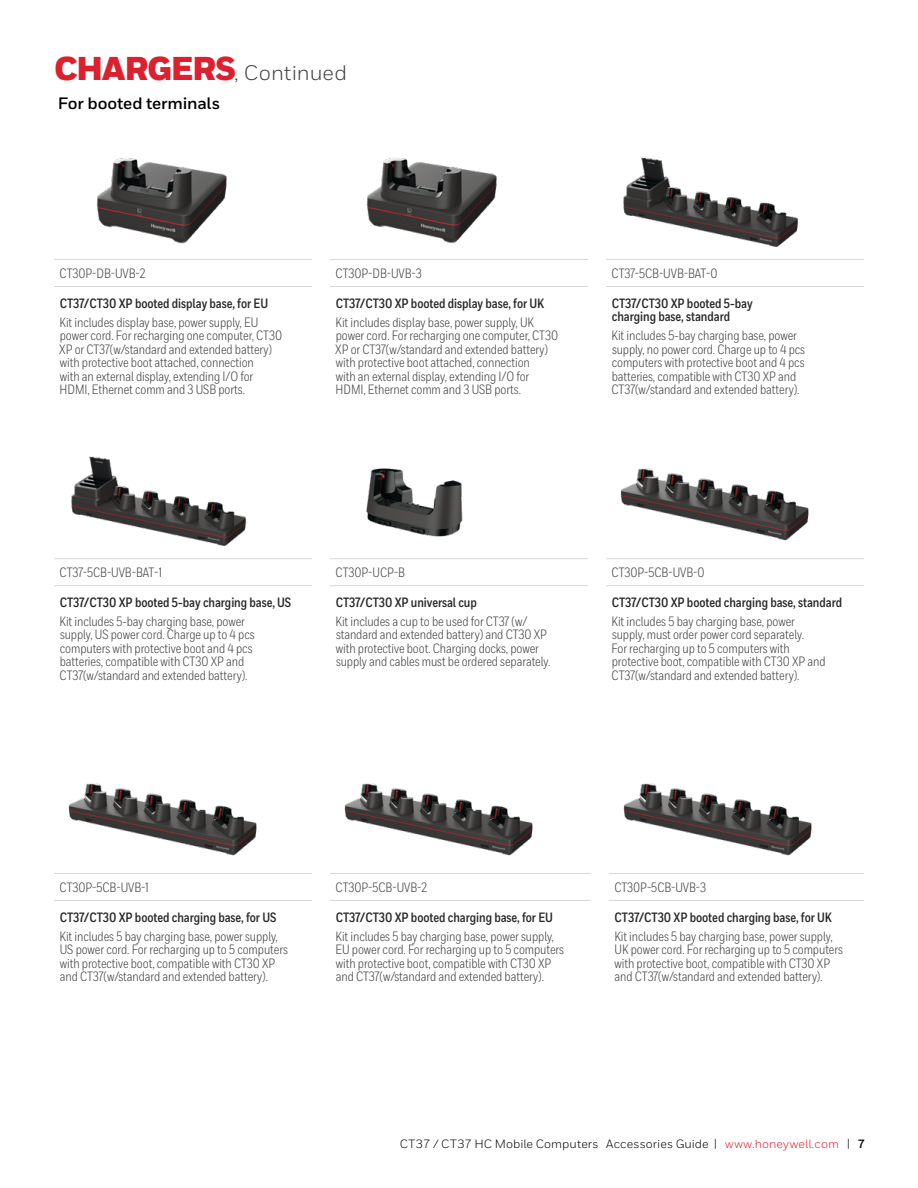
<style>
.page{position:relative;width:918px;height:1188px;background:#fff}
.page>*{position:absolute;margin:0;border:0;box-sizing:border-box;transform-origin:0 0}
.t1{font:21px "Honeywell Sans";color:#414042}
.t2{font:700 16.5px "Honeywell Sans";letter-spacing:-.01em;color:#000}
.t3{font:13.5px/13.5px "Honeywell Cond";letter-spacing:-.005em;color:#414042}
.t4{font:700 13.5px/13.5px "Honeywell Cond";letter-spacing:-.005em;color:#292829}
.t5{font:12px "Honeywell Sans";letter-spacing:.01em;color:#000}
.s1{font-weight:900;font-size:33px;color:#dc202e}
.s2{color:#dc202e}
.s3{font-weight:700}
</style>
<div class="page">
<hr style="left:54px;top:259px;width:258px;height:1px;background:#d5d7d8">
<hr style="left:330px;top:259px;width:258px;height:1px;background:#d5d7d8">
<hr style="left:606px;top:259px;width:258px;height:1px;background:#d5d7d8">
<hr style="left:54px;top:286px;width:258px;height:1px;background:#d5d7d8">
<hr style="left:330px;top:286px;width:258px;height:1px;background:#d5d7d8">
<hr style="left:606px;top:286px;width:258px;height:1px;background:#d5d7d8">
<img style="left:96px;top:158px;width:131px;height:86px">
<img style="left:366px;top:158px;width:131px;height:86px">
<img style="left:623px;top:157px;width:176px;height:90px">
<hr style="left:54px;top:558px;width:258px;height:1px;background:#d5d7d8">
<hr style="left:330px;top:558px;width:258px;height:1px;background:#d5d7d8">
<hr style="left:606px;top:558px;width:258px;height:1px;background:#d5d7d8">
<hr style="left:54px;top:585px;width:258px;height:1px;background:#d5d7d8">
<hr style="left:330px;top:585px;width:258px;height:1px;background:#d5d7d8">
<hr style="left:606px;top:585px;width:258px;height:1px;background:#d5d7d8">
<img style="left:71px;top:456px;width:176px;height:90px">
<img style="left:366px;top:468px;width:97px;height:69px">
<img style="left:620px;top:468px;width:189px;height:73px">
<hr style="left:54px;top:873px;width:258px;height:1px;background:#d5d7d8">
<hr style="left:330px;top:873px;width:261px;height:1px;background:#d5d7d8">
<hr style="left:609px;top:873px;width:255px;height:1px;background:#d5d7d8">
<hr style="left:54px;top:900px;width:258px;height:1px;background:#d5d7d8">
<hr style="left:330px;top:900px;width:261px;height:1px;background:#d5d7d8">
<hr style="left:609px;top:900px;width:255px;height:1px;background:#d5d7d8">
<img style="left:68px;top:783px;width:189px;height:73px">
<img style="left:344px;top:783px;width:189px;height:73px">
<img style="left:623px;top:783px;width:189px;height:73px">
<h1 class="t1" style="left:54px;top:60px;width:294px"><span class="s1">CHARGERS</span>, Continued</h1>
<p class="t2" style="left:58px;top:93px;width:164px">For booted terminals</p>
<p class="t3" style="left:60px;top:267px;width:87px">CT30P-DB-UVB-2</p>
<p class="t3" style="left:336px;top:267px;width:88px">CT30P-DB-UVB-3</p>
<p class="t3" style="left:612px;top:267px;width:108px">CT37-5CB-UVB-BAT-0</p>
<p class="t4" style="left:60px;top:297px;width:210px">CT37/CT30 XP booted display base, for EU</p>
<p class="t3" style="left:59px;top:315px;width:224px">Kit includes display base, power supply, EU power cord. For recharging one computer, CT30<br>XP or CT37(w/standard and extended battery) with protective boot attached, connection<br>with an external display, extending I/O for HDMI, Ethernet comm and 3 USB ports.</p>
<p class="t4" style="left:336px;top:297px;width:210px">CT37/CT30 XP booted display base, for UK</p>
<p class="t3" style="left:335px;top:315px;width:224px">Kit includes display base, power supply, UK power cord. For recharging one computer, CT30<br>XP or CT37(w/standard and extended battery) with protective boot attached, connection<br>with an external display, extending I/O for HDMI, Ethernet comm and 3 USB ports.</p>
<p class="t4" style="left:612px;top:297px;width:142px">CT37/CT30 XP booted 5-bay charging base, standard</p>
<p class="t3" style="left:612px;top:329px;width:195px">Kit includes 5-bay charging base, power supply, no power cord. Charge up to 4 pcs computers with protective boot and 4 pcs batteries, compatible with CT30 XP and CT37(w/standard and extended battery).</p>
<p class="t3" style="left:60px;top:566px;width:104px">CT37-5CB-UVB-BAT-1</p>
<p class="t3" style="left:336px;top:566px;width:71px">CT30P-UCP-B</p>
<p class="t3" style="left:612px;top:566px;width:94px">CT30P-5CB-UVB-0</p>
<p class="t4" style="left:60px;top:596px;width:233px">CT37/CT30 XP booted 5-bay charging base, US</p>
<p class="t3" style="left:60px;top:615px;width:197px">Kit includes 5-bay charging base, power supply, US power cord. Charge up to 4 pcs computers with protective boot and 4 pcs batteries, compatible with CT30 XP and CT37(w/standard and extended battery).</p>
<p class="t4" style="left:336px;top:596px;width:143px">CT37/CT30 XP universal cup</p>
<p class="t3" style="left:336px;top:615px;width:216px">Kit includes a cup to be used for CT37 (w/ standard and extended battery) and CT30 XP with protective boot. Charging docks, power supply and cables must be ordered separately.</p>
<p class="t4" style="left:612px;top:596px;width:232px">CT37/CT30 XP booted charging base, standard</p>
<p class="t3" style="left:612px;top:615px;width:216px">Kit includes 5 bay charging base, power supply, must order power cord separately.<br>For recharging up to 5 computers with protective boot, compatible with CT30 XP and CT37(w/standard and extended battery).</p>
<p class="t3" style="left:60px;top:881px;width:91px">CT30P-5CB-UVB-1</p>
<p class="t3" style="left:336px;top:881px;width:93px">CT30P-5CB-UVB-2</p>
<p class="t3" style="left:614px;top:881px;width:93px">CT30P-5CB-UVB-3</p>
<p class="t4" style="left:60px;top:911px;width:218px">CT37/CT30 XP booted charging base, for US</p>
<p class="t3" style="left:60px;top:929px;width:230px">Kit includes 5 bay charging base, power supply, US power cord. For recharging up to 5 computers with protective boot, compatible with CT30 XP and CT37(w/standard and extended battery).</p>
<p class="t4" style="left:336px;top:911px;width:219px">CT37/CT30 XP booted charging base, for EU</p>
<p class="t3" style="left:336px;top:929px;width:230px">Kit includes 5 bay charging base, power supply, EU power cord. For recharging up to 5 computers with protective boot, compatible with CT30 XP and CT37(w/standard and extended battery).</p>
<p class="t4" style="left:615px;top:911px;width:219px">CT37/CT30 XP booted charging base, for UK</p>
<p class="t3" style="left:614px;top:929px;width:230px">Kit includes 5 bay charging base, power supply, UK power cord. For recharging up to 5 computers with protective boot, compatible with CT30 XP and CT37(w/standard and extended battery).</p>
<p class="t5" style="left:400px;top:1136px;width:466px">CT37 / CT37 HC Mobile Computers Accessories Guide | <span class="s2">www.honeywell.com</span> | <span class="s3">7</span></p>
</div>
